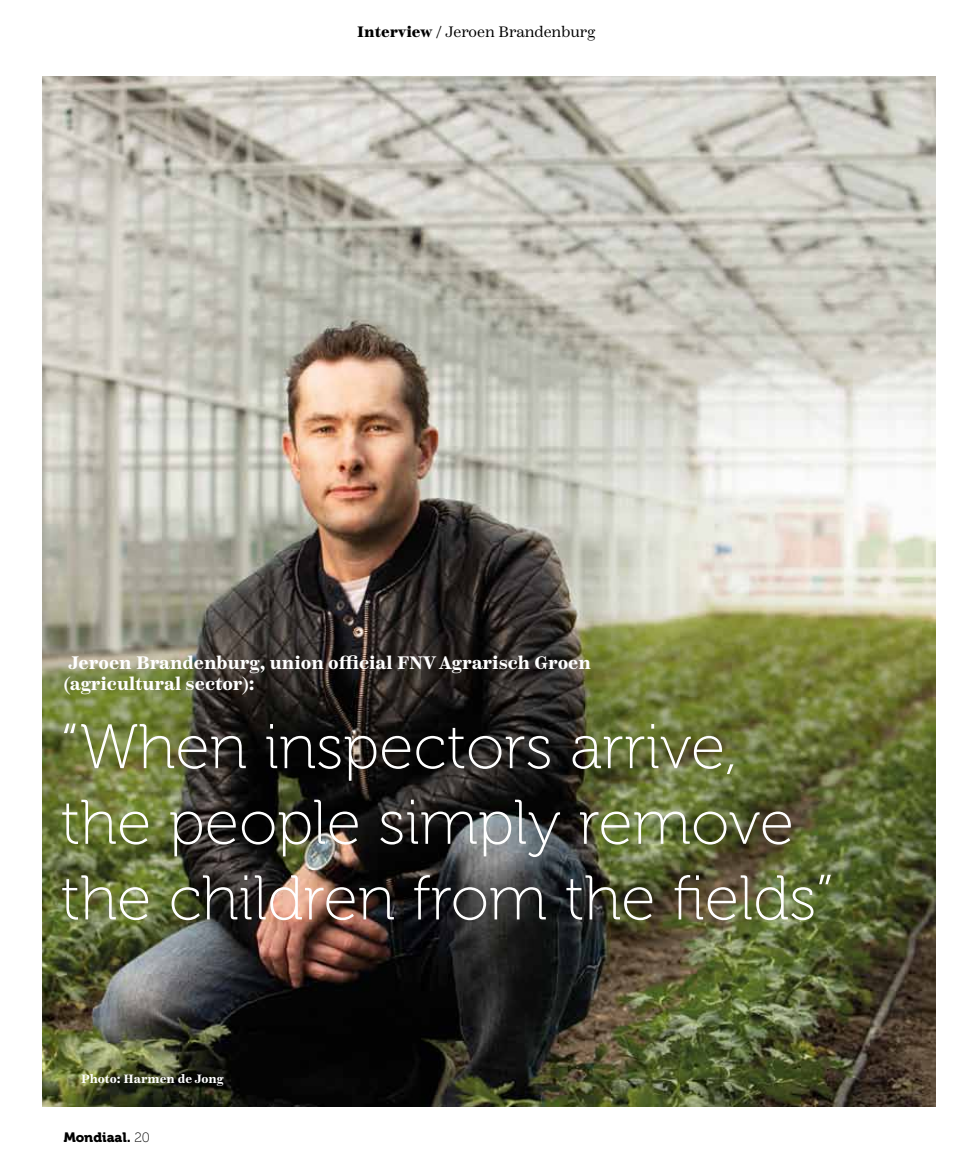
<style>
.page{position:relative;width:978px;height:1170px;background:#fff}
.page>*{position:absolute;margin:0;border:0;box-sizing:border-box;transform-origin:0 0}
.t1{font:63px/75.6px "Museo 100";color:#fff}
.t2{font:700 18px/21.6px "Scotch Text";color:#fff}
.t3{font:15px "Scotch Text";color:#000}
.t4{font:13.5px "Museo 900";color:#000}
.t5{font:700 12px "Scotch Text";color:#fff}
.s1{font-weight:900}
.s2{font-family:"Museo 100"}
</style>
<div class="page">
<img style="left:43px;top:77px;width:892px;height:1029px">
<p class="t3" style="left:357px;top:23px;width:239px"><span class="s1">Interview /</span> Jeroen Brandenburg</p>
<p class="t2" style="left:64px;top:652px;width:529px">Jeroen Brandenburg, union official FNV Agrarisch Groen (agricultural sector):</p>
<h1 class="t1" style="left:60px;top:710px;width:775px">“When inspectors arrive, the people simply remove the children from the fields”</h1>
<p class="t5" style="left:81px;top:1072px;width:144px">Photo: Harmen de Jong</p>
<p class="t4" style="left:64px;top:1129px;width:88px">Mondiaal. <span class="s2">20</span></p>
</div>
